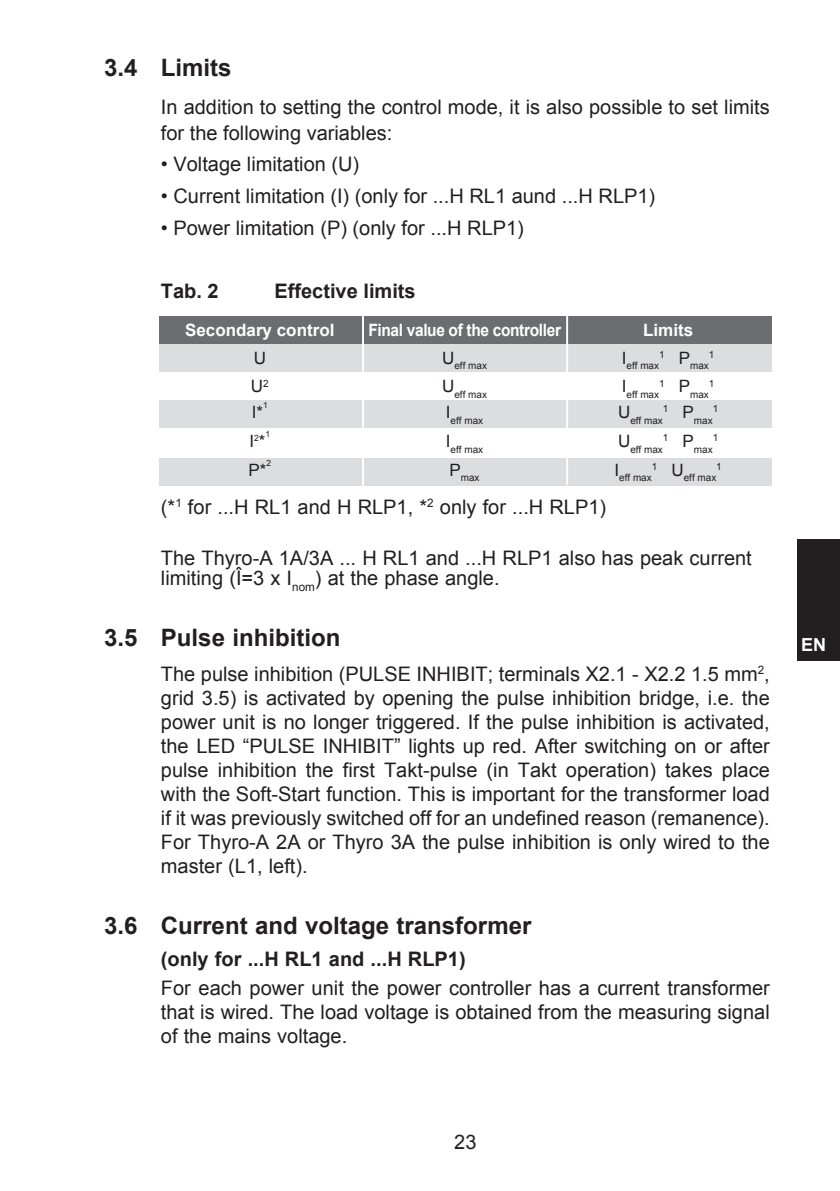
<style>
.page{position:relative;width:840px;height:1191px;background:#fff}
.page>*{position:absolute;margin:0;border:0;box-sizing:border-box;transform-origin:0 0}
.t1{font:700 24px "Arial";color:#231f20}
.t2{font:20px/24px "Arial";color:#231f20}
.t3{font:700 20px "Arial";color:#231f20}
.t4{font:700 18px "Arial";color:#fff}
.t5{font:700 17px "Arial";letter-spacing:-.02em;color:#fff;scale:.91 1}
.t6{font:700 17px "Arial";color:#fff}
.t7{font:17px "Arial";color:#231f20}
.t8{font:700 17px "Arial";letter-spacing:-.02em;color:#fff}
.t9{font:10px "Arial";color:#231f20}
.t10{font:8.4px "Arial";color:#231f20}
</style>
<div class="page">
<div style="left:797px;top:539px;width:42px;height:121px;background:#231f20"></div>
<div style="left:159px;top:342px;width:612px;height:29px;background:#dcdddf"></div>
<div style="left:159px;top:400px;width:612px;height:27px;background:#dcdddf"></div>
<div style="left:159px;top:458px;width:612px;height:27px;background:#dcdddf"></div>
<div style="left:159px;top:316px;width:612px;height:28px;background:#6c6d70"></div>
<hr style="left:362px;top:313px;width:2px;height:173px;background:#fff">
<hr style="left:566px;top:315px;width:1px;height:169px;background:#fff">
<p class="t1" style="left:104px;top:54px;width:129px">3.4 Limits</p>
<p class="t2" style="left:161px;top:94px;width:610px;line-height:26px">In addition to setting the control mode, it is also possible to set limits for the following variables:</p>
<p class="t2" style="left:161px;top:152px;width:200px">• Voltage limitation (U)</p>
<p class="t2" style="left:161px;top:184px;width:495px">• Current limitation (I) (only for ...H RL1 aund ...H RLP1)</p>
<p class="t2" style="left:161px;top:216px;width:364px">• Power limitation (P) (only for ...H RLP1)</p>
<p class="t3" style="left:161px;top:280px;width:59px">Tab. 2</p>
<p class="t3" style="left:274px;top:280px;width:143px">Effective limits</p>
<p class="t6" style="left:185px;top:320px;width:151px">Secondary control</p>
<p class="t5" style="left:368px;top:320px;width:213px">Final value of the controller</p>
<p class="t8" style="left:642px;top:320px;width:52px">Limits</p>
<p class="t7" style="left:253px;top:348px;width:14px">U</p>
<p class="t9" style="left:442px;top:360px;width:46px"><sup>U</sup>eff max</p>
<p class="t9" style="left:621px;top:360px;width:88px"><sup>I</sup>eff max1 <sup>P</sup>max</p>
<p class="t9" style="left:708px;top:349px;width:7px">1</p>
<p class="t7" style="left:251px;top:377px;width:19px">U<sup>2</sup></p>
<p class="t9" style="left:442px;top:389px;width:46px"><sup>U</sup>eff max</p>
<p class="t9" style="left:621px;top:389px;width:88px"><sup>I</sup>eff max1 <sup>P</sup>max</p>
<p class="t9" style="left:708px;top:378px;width:7px">1</p>
<p class="t7" style="left:252px;top:403px;width:13px">I*</p>
<p class="t10" style="left:263px;top:401px;width:6px">1</p>
<p class="t9" style="left:445px;top:415px;width:39px"><sup>I</sup>eff max</p>
<p class="t9" style="left:617px;top:415px;width:96px"><sup>U</sup>eff max1 <sup>P</sup>max</p>
<p class="t9" style="left:712px;top:403px;width:7px">1</p>
<p class="t10" style="left:265px;top:429px;width:6px">1</p>
<p class="t7" style="left:249px;top:431px;width:17px">I<sup>2</sup>*</p>
<p class="t9" style="left:445px;top:443px;width:39px"><sup>I</sup>eff max</p>
<p class="t9" style="left:617px;top:443px;width:96px"><sup>U</sup>eff max1 <sup>P</sup>max</p>
<p class="t9" style="left:712px;top:432px;width:7px">1</p>
<p class="t10" style="left:266px;top:458px;width:6px">2</p>
<p class="t7" style="left:248px;top:460px;width:19px">P*</p>
<p class="t9" style="left:449px;top:472px;width:32px"><sup>P</sup>max</p>
<p class="t9" style="left:614px;top:472px;width:103px"><sup>I</sup>eff max1 <sup>U</sup>eff max</p>
<p class="t9" style="left:715px;top:461px;width:7px">1</p>
<p class="t2" style="left:161px;top:495px;width:446px">(*<sup>1</sup> for ...H RL1 and H RLP1, *<sup>2</sup> only for ...H RLP1)</p>
<p class="t2" style="left:161px;top:548px;width:592px;line-height:20px">The Thyro-A 1A/3A ... H RL1 and ...H RLP1 also has peak current limiting (Î=3 x I<sub>nom</sub>) at the phase angle.</p>
<p class="t1" style="left:104px;top:624px;width:238px">3.5 Pulse inhibition</p>
<p class="t2" style="left:161px;top:662px;width:610px;text-align:justify">The pulse inhibition (PULSE INHIBIT; terminals X2.1 - X2.2 1.5 mm<sup>2</sup>, grid 3.5) is activated by opening the pulse inhibition bridge, i.e. the power unit is no longer triggered. If the pulse inhibition is activated, the LED “PULSE INHIBIT” lights up red. After switching on or after pulse inhibition the first Takt-pulse (in Takt operation) takes place with the Soft-Start function. This is important for the transformer load if it was previously switched off for an undefined reason (remanence).<br>For Thyro-A 2A or Thyro 3A the pulse inhibition is only wired to the master (L1, left).</p>
<p class="t1" style="left:104px;top:912px;width:428px">3.6 Current and voltage transformer</p>
<p class="t3" style="left:161px;top:947px;width:306px">(only for ...H RL1 and ...H RLP1)</p>
<p class="t2" style="left:161px;top:976px;width:610px;text-align:justify">For each power unit the power controller has a current transformer that is wired. The load voltage is obtained from the measuring signal of the mains voltage.</p>
<p class="t4" style="left:800px;top:635px;width:27px">EN</p>
<p class="t2" style="left:454px;top:1129px;width:24px">23</p>
</div>
